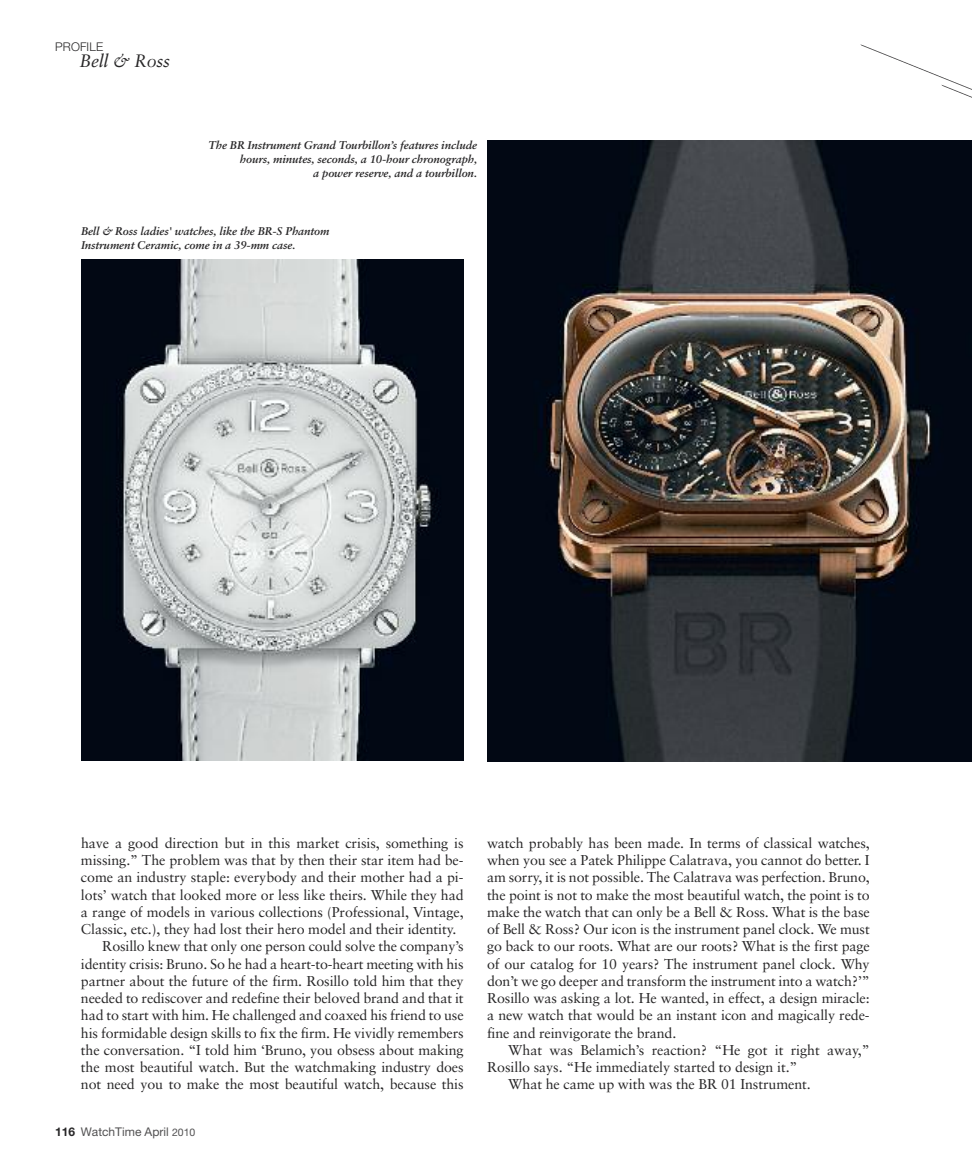
<style>
.page{position:relative;width:972px;height:1175px;background:#fff}
.page>*{position:absolute;margin:0;border:0;box-sizing:border-box;transform-origin:0 0}
.t1{font:italic 18px "Sabon";letter-spacing:-.015em;color:#272627}
.t2{font:14.25px/17.2px "Sabon";letter-spacing:-.01em;color:#272627;text-align:justify}
.t3{font:12px "Helvetica Neue LT Pro";color:#525152}
.t4{font:300 12px "Helvetica Neue LT Pro";letter-spacing:.01em;color:#272627}
.t5{font:italic 700 11.25px/14.2px "Sabon";letter-spacing:-.005em;color:#272627;text-align:right}
.s1{font-weight:700;color:#272627}
.s2{font-size:10.5px}
</style>
<div class="page">
<svg style="left:860px;top:44px;width:112px;height:54px"></svg>
<img style="left:81px;top:260px;width:383px;height:500px">
<img style="left:487px;top:140px;width:485px;height:621px">
<p class="t4" style="left:55px;top:43px;width:49px">PROFILE</p>
<p class="t1" style="left:79px;top:54px;width:92px">Bell &amp; Ross</p>
<p class="t5" style="left:209px;top:139px;width:270px">The BR Instrument Grand Tourbillon’s features include hours, minutes, seconds, a 10-hour chronograph,<br>a power reserve, and a tourbillon.</p>
<p class="t5" style="left:81px;top:225px;width:250px;text-align:left">Bell &amp; Ross ladies' watches, like the BR-S Phantom<br>Instrument Ceramic, come in a 39-mm case.</p>
<p class="t2" style="left:81px;top:836px;width:384px">have a good direction but in this market crisis, something is</p>
<p class="t2" style="left:81px;top:853px;width:384px">missing.” The problem was that by then their star item had be-</p>
<p class="t2" style="left:81px;top:870px;width:384px">come an industry staple: everybody and their mother had a pi-</p>
<p class="t2" style="left:81px;top:887px;width:384px">lots’ watch that looked more or less like theirs. While they had</p>
<p class="t2" style="left:81px;top:905px;width:384px">a range of models in various collections (Professional, Vintage,</p>
<p class="t2" style="left:81px;top:922px;width:377px">Classic, etc.), they had lost their hero model and their identity.</p>
<p class="t2" style="left:102px;top:939px;width:363px">Rosillo knew that only one person could solve the company’s</p>
<p class="t2" style="left:81px;top:956px;width:384px">identity crisis: Bruno. So he had a heart-to-heart meeting with his</p>
<p class="t2" style="left:81px;top:974px;width:384px">partner about the future of the firm. Rosillo told him that they</p>
<p class="t2" style="left:81px;top:991px;width:384px">needed to rediscover and redefine their beloved brand and that it</p>
<p class="t2" style="left:81px;top:1008px;width:384px">had to start with him. He challenged and coaxed his friend to use</p>
<p class="t2" style="left:81px;top:1025px;width:384px">his formidable design skills to fix the firm. He vividly remembers</p>
<p class="t2" style="left:81px;top:1043px;width:384px">the conversation. “I told him ‘Bruno, you obsess about making</p>
<p class="t2" style="left:81px;top:1060px;width:384px">the most beautiful watch. But the watchmaking industry does</p>
<p class="t2" style="left:81px;top:1077px;width:384px">not need you to make the most beautiful watch, because this</p>
<p class="t3" style="left:55px;top:1127px;width:142px"><span class="s1">116</span> WatchTime April <span class="s2">2010</span></p>
<p class="t2" style="left:487px;top:836px;width:384px">watch probably has been made. In terms of classical watches, when you see a Patek Philippe Calatrava, you cannot do better. I am sorry, it is not possible. The Calatrava was perfection. Bruno, the point is not to make the most beautiful watch, the point is to make the watch that can only be a Bell &amp; Ross. What is the base of Bell &amp; Ross? Our icon is the instrument panel clock. We must go back to our roots. What are our roots? What is the first page of our catalog for 10 years? The instrument panel clock. Why don’t we go deeper and transform the instrument into a watch?’” Rosillo was asking a lot. He wanted, in effect, a design miracle: a new watch that would be an instant icon and magically rede&shy;fine and reinvigorate the brand.</p>
<p class="t2" style="left:508px;top:1043px;width:363px">What was Belamich’s reaction? “He got it right away,”</p>
<p class="t2" style="left:487px;top:1060px;width:312px">Rosillo says. “He immediately started to design it.”</p>
<p class="t2" style="left:508px;top:1077px;width:304px">What he came up with was the BR 01 Instrument.</p>
</div>
